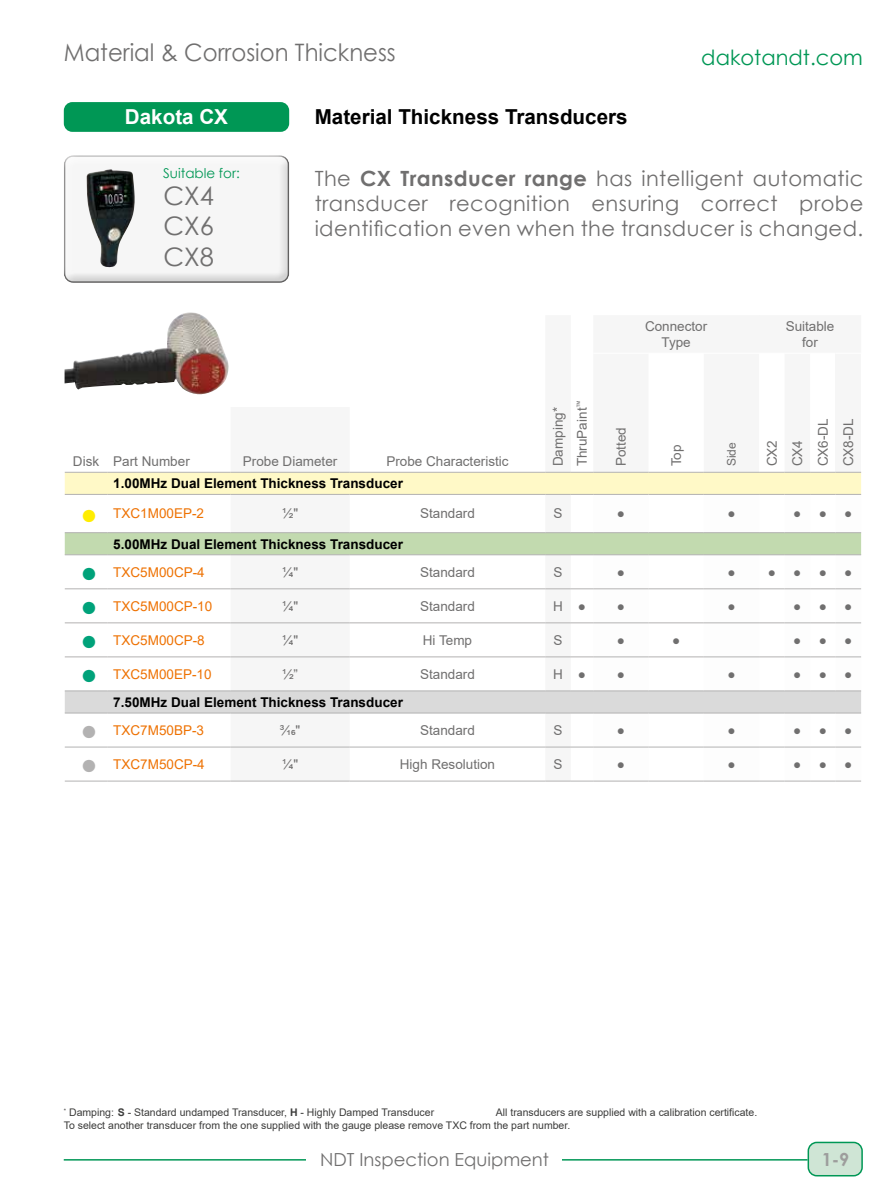
<style>
.page{position:relative;width:893px;height:1191px;background:#fff}
.page>*{position:absolute;margin:0;border:0;box-sizing:border-box;transform-origin:0 0}
.t1{font:25.5px/30.6px "Century Gothic";color:#706f6f;text-align:justify}
.t2{font:24px "Century Gothic";color:#706f6f;scale:.95 1}
.t3{font:21px/25.2px "Century Gothic";letter-spacing:.02em;color:#706f6f;text-align:justify}
.t4{font:21px "Century Gothic";color:#009755}
.t5{font:700 20.7px "Arial";color:#000}
.t6{font:700 20.7px "Arial";color:#fff}
.t7{font:18px "Century Gothic";color:#706f6f}
.t8{font:700 18px "Century Gothic";color:#9d9d9c}
.t9{font:13.5px/25.5px "Arial";color:#706f6f}
.t10{font:700 13.5px "Arial";color:#000}
.t11{font:13.5px "Arial";color:#ee7203}
.t12{font:13.5px "Century Gothic";color:#009755}
.t13{font:12px "Arial";color:#706f6f}
.t14{font:10.5px/12.6px "Arial";color:#3c3c3b}
.s1{font-weight:700}
.s2{font-size:28.5px;color:#ffed00}
.s3{font-size:28.5px;color:#00a27a}
.s4{font-size:28.5px;color:#b3b2b2}
</style>
<div class="page">
<div style="left:808px;top:1142px;width:54px;height:33px;background:#cfe5d5;border-radius:9px"></div>
<div style="left:807px;top:1141px;width:56px;height:35px;border:2px solid #009755;border-radius:9px"></div>
<hr style="left:64px;top:1159px;width:743px;height:1px;background:#009755">
<div style="left:307px;top:1141px;width:255px;height:48px;background:#fff"></div>
<svg style="left:231px;top:555px;width:362px;height:193px"></svg>
<svg style="left:593px;top:555px;width:268px;height:193px"></svg>
<svg style="left:65px;top:532px;width:796px;height:23px;background:#c1d7af"></svg>
<hr style="left:65px;top:588px;width:42px;height:1px;background:#b3b2b2">
<hr style="left:107px;top:588px;width:124px;height:1px;background:#b3b2b2">
<hr style="left:231px;top:588px;width:119px;height:1px;background:#b3b2b2">
<hr style="left:350px;top:588px;width:195px;height:1px;background:#b3b2b2">
<svg style="left:545px;top:588px;width:48px;height:1px"></svg>
<hr style="left:593px;top:588px;width:55px;height:1px;background:#b3b2b2">
<hr style="left:648px;top:588px;width:56px;height:1px;background:#b3b2b2">
<hr style="left:704px;top:588px;width:55px;height:1px;background:#b3b2b2">
<svg style="left:759px;top:588px;width:102px;height:1px"></svg>
<hr style="left:65px;top:622px;width:42px;height:1px;background:#b3b2b2">
<hr style="left:107px;top:622px;width:124px;height:1px;background:#b3b2b2">
<hr style="left:231px;top:622px;width:119px;height:1px;background:#b3b2b2">
<hr style="left:350px;top:622px;width:195px;height:1px;background:#b3b2b2">
<svg style="left:545px;top:622px;width:48px;height:1px"></svg>
<hr style="left:593px;top:622px;width:55px;height:1px;background:#b3b2b2">
<hr style="left:648px;top:622px;width:56px;height:1px;background:#b3b2b2">
<hr style="left:704px;top:622px;width:55px;height:1px;background:#b3b2b2">
<svg style="left:759px;top:622px;width:102px;height:1px"></svg>
<hr style="left:65px;top:656px;width:42px;height:1px;background:#b3b2b2">
<hr style="left:107px;top:656px;width:124px;height:1px;background:#b3b2b2">
<hr style="left:231px;top:656px;width:119px;height:1px;background:#b3b2b2">
<hr style="left:350px;top:656px;width:195px;height:1px;background:#b3b2b2">
<svg style="left:545px;top:656px;width:48px;height:1px"></svg>
<hr style="left:593px;top:656px;width:55px;height:1px;background:#b3b2b2">
<hr style="left:648px;top:656px;width:56px;height:1px;background:#b3b2b2">
<hr style="left:704px;top:656px;width:55px;height:1px;background:#b3b2b2">
<svg style="left:759px;top:656px;width:102px;height:1px"></svg>
<svg style="left:65px;top:690px;width:796px;height:23px;background:#d7d7d7"></svg>
<hr style="left:65px;top:746px;width:42px;height:1px;background:#b3b2b2">
<hr style="left:107px;top:746px;width:124px;height:1px;background:#b3b2b2">
<hr style="left:231px;top:746px;width:119px;height:1px;background:#b3b2b2">
<hr style="left:350px;top:746px;width:195px;height:1px;background:#b3b2b2">
<svg style="left:545px;top:746px;width:48px;height:1px"></svg>
<hr style="left:593px;top:746px;width:55px;height:1px;background:#b3b2b2">
<hr style="left:648px;top:746px;width:56px;height:1px;background:#b3b2b2">
<hr style="left:704px;top:746px;width:55px;height:1px;background:#b3b2b2">
<svg style="left:759px;top:746px;width:102px;height:1px"></svg>
<hr style="left:65px;top:780px;width:42px;height:1px;background:#b3b2b2">
<hr style="left:107px;top:780px;width:124px;height:1px;background:#b3b2b2">
<hr style="left:231px;top:780px;width:119px;height:1px;background:#b3b2b2">
<hr style="left:350px;top:780px;width:195px;height:1px;background:#b3b2b2">
<svg style="left:545px;top:780px;width:48px;height:1px"></svg>
<hr style="left:593px;top:780px;width:55px;height:1px;background:#b3b2b2">
<hr style="left:648px;top:780px;width:56px;height:1px;background:#b3b2b2">
<hr style="left:704px;top:780px;width:55px;height:1px;background:#b3b2b2">
<svg style="left:759px;top:780px;width:102px;height:1px"></svg>
<svg style="left:65px;top:471px;width:796px;height:24px;background:#f8f3c7"></svg>
<div style="left:64px;top:102px;width:225px;height:30px;background:#009755;border-radius:9px"></div>
<div style="left:63px;top:153px;width:228px;height:124px;background:#fff;opacity:.75"></div>
<div style="left:63px;top:156px;width:228px;height:128px;background:#d0d0d0;opacity:.75"></div>
<img style="left:86px;top:169px;width:49px;height:99px">
<img style="left:65px;top:312px;width:164px;height:83px">
<h2 class="t2" style="left:64px;top:35px;width:351px">Material &amp; Corrosion Thickness</h2>
<h3 class="t6" style="left:125px;top:103px;width:105px">Dakota CX</h3>
<h3 class="t5" style="left:315px;top:103px;width:314px">Material Thickness Transducers</h3>
<h3 class="t4" style="left:701px;top:43px;width:163px">dakotandt.com</h3>
<p class="t12" style="left:163px;top:164px;width:78px">Suitable for:</p>
<h1 class="t1" style="left:163px;top:180px;width:52px">CX4<br>CX6<br>CX8</h1>
<h3 class="t3" style="left:315px;top:165px;width:550px">The <span class="s1">CX Transducer range</span> has intelligent automatic transducer recognition ensuring correct probe identification even when the transducer is changed.</h3>
<p class="t9" style="left:645px;top:318px;width:64px;line-height:16.2px;text-align:center">Connector<br>Type</p>
<p class="t9" style="left:786px;top:318px;width:50px;line-height:16.2px;text-align:center">Suitable for</p>
<p class="t9" style="left:73px;top:449px;width:118px">Disk Part Number</p>
<p class="t9" style="left:243px;top:449px;width:96px">Probe Diameter</p>
<p class="t9" style="left:386px;top:449px;width:124px">Probe Characteristic</p>
<p class="t9" style="left:546px;top:466px;width:68px;line-height:24px;rotate:-90deg">Damping*<br>ThruPaint<sup>™</sup></p>
<p class="t9" style="left:608px;top:466px;width:41px;rotate:-90deg">Potted</p>
<p class="t9" style="left:663px;top:466px;width:23px;rotate:-90deg">Top</p>
<p class="t13" style="left:723px;top:466px;width:26px;rotate:-90deg">Side</p>
<p class="t9" style="left:759px;top:466px;width:50px;rotate:-90deg">CX2<br>CX4<br>CX6-DL<br>CX8-DL</p>
<p class="t10" style="left:113px;top:474px;width:291px">1.00MHz Dual Element Thickness Transducer</p>
<p class="t11" style="left:80px;top:504px;width:125px"><span class="s2">●</span> TXC1M00EP-2</p>
<p class="t9" style="left:282px;top:501px;width:18px">1/2"</p>
<p class="t9" style="left:420px;top:501px;width:56px">Standard</p>
<p class="t9" style="left:554px;top:501px;width:11px">S</p>
<p class="t9" style="left:617px;top:501px;width:10px">●</p>
<p class="t9" style="left:727px;top:501px;width:10px">●</p>
<p class="t9" style="left:793px;top:501px;width:35px">● ●</p>
<p class="t9" style="left:844px;top:501px;width:10px">●</p>
<p class="t10" style="left:113px;top:534px;width:291px">5.00MHz Dual Element Thickness Transducer</p>
<p class="t11" style="left:80px;top:562px;width:126px"><span class="s3">●</span> TXC5M00CP-4</p>
<p class="t9" style="left:282px;top:559px;width:18px">1/4"</p>
<p class="t9" style="left:420px;top:559px;width:56px">Standard</p>
<p class="t9" style="left:554px;top:559px;width:11px">S</p>
<p class="t9" style="left:617px;top:559px;width:10px">●</p>
<p class="t9" style="left:727px;top:559px;width:50px">● ●</p>
<p class="t9" style="left:793px;top:559px;width:35px">● ●</p>
<p class="t9" style="left:844px;top:559px;width:10px">●</p>
<p class="t11" style="left:80px;top:596px;width:133px"><span class="s3">●</span> TXC5M00CP-10</p>
<p class="t9" style="left:282px;top:593px;width:18px">1/4"</p>
<p class="t9" style="left:420px;top:593px;width:56px">Standard</p>
<p class="t9" style="left:553px;top:593px;width:34px">H ●</p>
<p class="t9" style="left:617px;top:593px;width:10px">●</p>
<p class="t9" style="left:727px;top:593px;width:10px">●</p>
<p class="t9" style="left:793px;top:593px;width:35px">● ●</p>
<p class="t9" style="left:844px;top:593px;width:10px">●</p>
<p class="t11" style="left:80px;top:631px;width:126px"><span class="s3">●</span> TXC5M00CP-8</p>
<p class="t9" style="left:282px;top:627px;width:18px">1/4"</p>
<p class="t9" style="left:423px;top:627px;width:51px">Hi Temp</p>
<p class="t9" style="left:554px;top:627px;width:11px">S</p>
<p class="t9" style="left:617px;top:627px;width:10px">●</p>
<p class="t9" style="left:672px;top:627px;width:10px">●</p>
<p class="t9" style="left:793px;top:627px;width:35px">● ●</p>
<p class="t9" style="left:844px;top:627px;width:10px">●</p>
<p class="t11" style="left:80px;top:665px;width:133px"><span class="s3">●</span> TXC5M00EP-10</p>
<p class="t9" style="left:282px;top:661px;width:17px">1/2”</p>
<p class="t9" style="left:420px;top:661px;width:56px">Standard</p>
<p class="t9" style="left:553px;top:661px;width:34px">H ●</p>
<p class="t9" style="left:617px;top:661px;width:10px">●</p>
<p class="t9" style="left:727px;top:661px;width:10px">●</p>
<p class="t9" style="left:793px;top:661px;width:35px">● ●</p>
<p class="t9" style="left:844px;top:661px;width:10px">●</p>
<p class="t10" style="left:113px;top:692px;width:291px">7.50MHz Dual Element Thickness Transducer</p>
<p class="t11" style="left:80px;top:721px;width:125px"><span class="s4">●</span> TXC7M50BP-3</p>
<p class="t9" style="left:280px;top:717px;width:22px">3/16"</p>
<p class="t9" style="left:420px;top:717px;width:56px">Standard</p>
<p class="t9" style="left:554px;top:717px;width:11px">S</p>
<p class="t9" style="left:617px;top:717px;width:10px">●</p>
<p class="t9" style="left:727px;top:717px;width:10px">●</p>
<p class="t9" style="left:793px;top:717px;width:35px">● ●</p>
<p class="t9" style="left:844px;top:717px;width:10px">●</p>
<p class="t11" style="left:80px;top:755px;width:126px"><span class="s4">●</span> TXC7M50CP-4</p>
<p class="t9" style="left:282px;top:751px;width:18px">1/4"</p>
<p class="t9" style="left:400px;top:751px;width:97px">High Resolution</p>
<p class="t9" style="left:554px;top:751px;width:11px">S</p>
<p class="t9" style="left:617px;top:751px;width:10px">●</p>
<p class="t9" style="left:727px;top:751px;width:10px">●</p>
<p class="t9" style="left:793px;top:751px;width:35px">● ●</p>
<p class="t9" style="left:844px;top:751px;width:10px">●</p>
<p class="t14" style="left:64px;top:1106px;width:372px"><sup>*</sup> Damping: <span class="s1">S</span> - Standard undamped Transducer, <span class="s1">H</span> - Highly Damped Transducer</p>
<p class="t14" style="left:64px;top:1106px;width:695px;text-indent:432px">All transducers are supplied with a calibration certificate.<br>To select another transducer from the one supplied with the gauge please remove TXC from the part number.</p>
<h3 class="t7" style="left:320px;top:1147px;width:230px">NDT Inspection Equipment</h3>
<h3 class="t8" style="left:822px;top:1145px;width:29px">1-9</h3>
</div>
